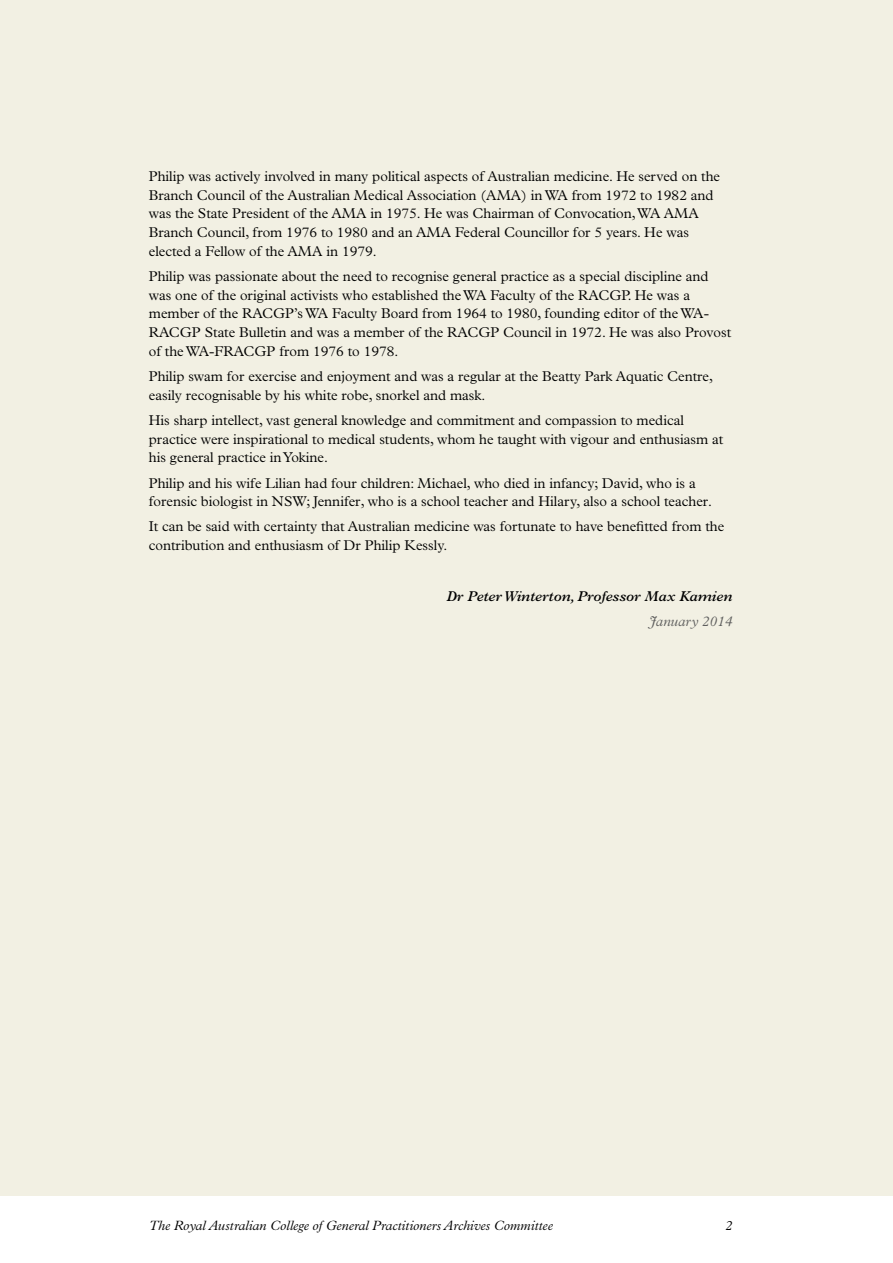
<style>
.page{position:relative;width:893px;height:1263px;background:#fff}
.page>*{position:absolute;margin:0;border:0;box-sizing:border-box;transform-origin:0 0}
.t1{font:300 14.25px/18.8px "Plantin";color:#000}
.t2{font:italic 600 14.25px "Plantin";color:#000}
.t3{font:italic 300 14.25px "Plantin";color:#5e5e5d}
.t4{font:italic 300 13.5px "Plantin MT Std";color:#000}
</style>
<div class="page">
<div style="left:0;top:0;width:893px;height:1196px;background:#f2f0e3"></div>
<p class="t1" style="left:149px;top:167px;width:573px">Philip was actively involved in many political aspects of Australian medicine. He served on the Branch Council of the Australian Medical Association (AMA) in WA from 1972 to 1982 and was the State President of the AMA in 1975. He was Chairman of Convocation, WA AMA Branch Council, from 1976 to 1980 and an AMA Federal Councillor for 5 years. He was elected a Fellow of the AMA in 1979.</p>
<p class="t1" style="left:149px;top:267px;width:584px">Philip was passionate about the need to recognise general practice as a special discipline and was one of the original activists who established the WA Faculty of the RACGP. He was a member of the RACGP’s WA Faculty Board from 1964 to 1980, founding editor of the WA-RACGP State Bulletin and was a member of the RACGP Council in 1972. He was also Provost of the WA-FRACGP from 1976 to 1978.</p>
<p class="t1" style="left:149px;top:367px;width:566px">Philip swam for exercise and enjoyment and was a regular at the Beatty Park Aquatic Centre, easily recognisable by his white robe, snorkel and mask.</p>
<p class="t1" style="left:149px;top:411px;width:576px">His sharp intellect, vast general knowledge and commitment and compassion to medical practice were inspirational to medical students, whom he taught with vigour and enthusiasm at his general practice in Yokine.</p>
<p class="t1" style="left:149px;top:473px;width:564px">Philip and his wife Lilian had four children: Michael, who died in infancy; David, who is a forensic biologist in NSW; Jennifer, who is a school teacher and Hilary, also a school teacher.</p>
<p class="t1" style="left:149px;top:517px;width:577px">It can be said with certainty that Australian medicine was fortunate to have benefitted from the contribution and enthusiasm of Dr Philip Kessly.</p>
<p class="t2" style="left:446px;top:587px;width:287px">Dr Peter Winterton, Professor Max Kamien</p>
<p class="t3" style="left:649px;top:613px;width:85px">January 2014</p>
<p class="t4" style="left:149px;top:1218px;width:405px">The Royal Australian College of General Practitioners Archives Committee</p>
<p class="t4" style="left:725px;top:1218px;width:9px">2</p>
</div>
